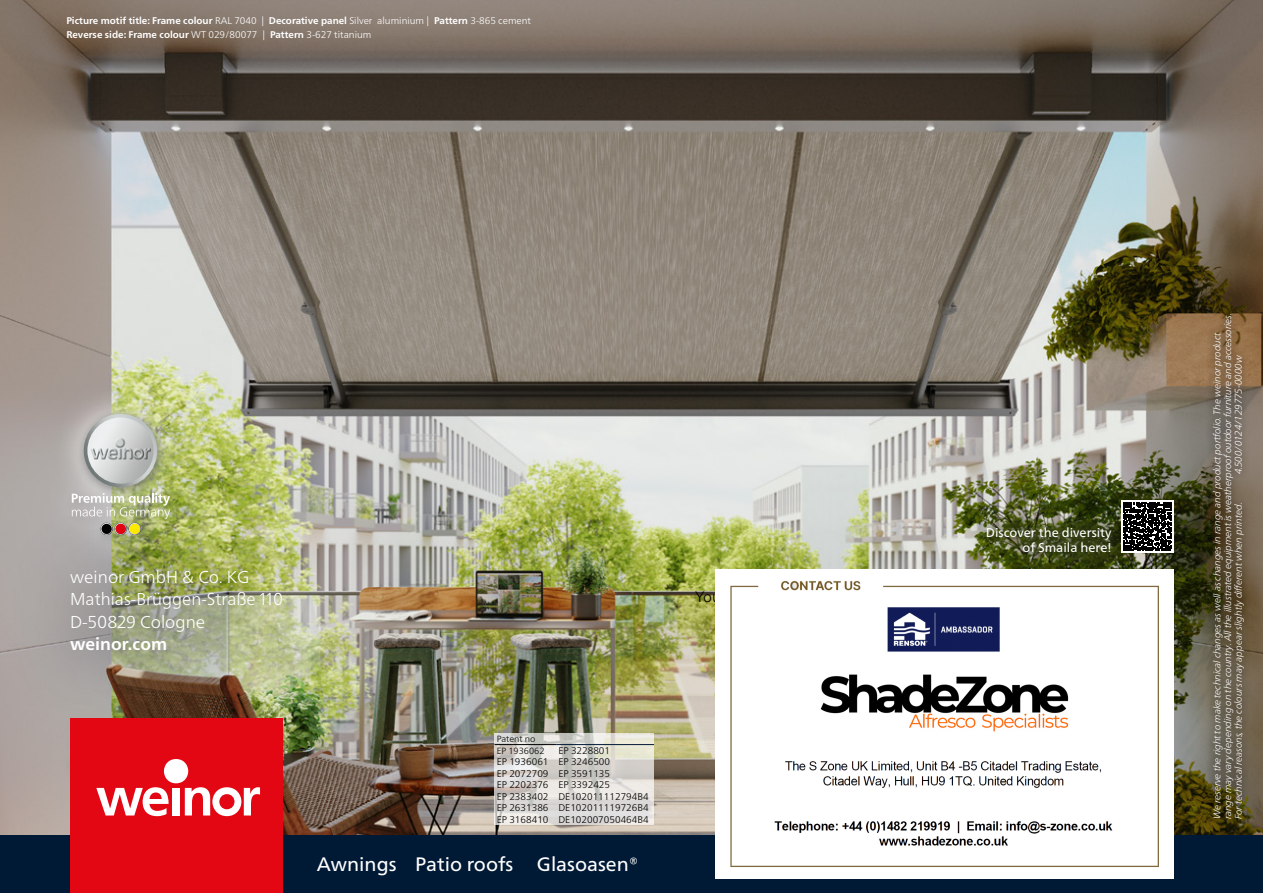
<style>
.page{position:relative;width:1263px;height:893px;background:#fff}
.page>*{position:absolute;margin:0;border:0;box-sizing:border-box;transform-origin:0 0}
.t1{font:19.5px "Frutiger Neue LTW1 G";color:#fff}
.t2{font:300 17.25px/22.5px "Frutiger Neue LTW1 G";color:#fff}
.t3{font:700 17.25px "Frutiger Neue LTW1 G";color:#fff}
.t4{font:12.75px/15.3px "Frutiger Neue LTW1 G";color:#fff;text-align:right}
.t5{font:italic 300 9.75px/10.6px "Frutiger Neue LTW1 G";letter-spacing:-.01em;color:#fff}
.t6{font:700 9.75px/13.5px "Frutiger Neue LTW1 G";color:#fff}
.t7{font:300 9.75px/11.4px "Frutiger Neue LTW1 G";color:#000}
.t8{font:300 9px/11.7px "Frutiger Neue LTW1 G";color:#000}
.s1{font-weight:300}
</style>
<div class="page">
<img style="left:0;top:0;width:1263px;height:836px">
<div style="left:0;top:836px;width:1263px;height:57px;background:#001935"></div>
<div style="left:70px;top:719px;width:213px;height:174px;background:#e30613"></div>
<svg style="left:96px;top:787px;width:73px;height:29px"></svg>
<div style="left:172px;top:788px;width:8px;height:27px;background:#fff"></div>
<div style="left:164px;top:759px;width:24px;height:24px;background:#fff;border-radius:50%"></div>
<svg style="left:185px;top:787px;width:75px;height:29px"></svg>
<svg style="left:42px;top:383px;width:156px;height:129px;background:#b6b88d"></svg>
<svg style="left:72px;top:503px;width:98px;height:9px"></svg>
<img style="left:52px;top:403px;width:135px;height:100px">
<img style="left:84px;top:414px;width:73px;height:73px;border-radius:37px">
<img style="left:87px;top:417px;width:67px;height:67px;border-radius:33px">
<img style="left:968px;top:509px;width:162px;height:61px">
<div style="left:1121px;top:500px;width:52px;height:52px;background:#fff"></div>
<svg style="left:1123px;top:502px;width:17px;height:49px"></svg>
<img style="left:13px;top:512px;width:320px;height:200px">
<div style="left:1140px;top:261px;width:123px;height:623px;background:#000;opacity:.1"></div>
<svg style="left:495px;top:733px;width:159px;height:92px;background:#dcd9d4"></svg>
<hr style="left:495px;top:744px;width:61px;height:1px;background:#000">
<hr style="left:556px;top:744px;width:98px;height:1px;background:#001935">
<img style="left:715px;top:570px;width:459px;height:309px">
<p class="t6" style="left:66px;top:14px;width:466px">Picture motif title: Frame colour <span class="s1">RAL 7040 |</span> Decorative panel <span class="s1">Silver aluminium |</span> Pattern <span class="s1">3-865 cement<br></span>Reverse side: Frame colour <span class="s1">WT 029/80077 |</span> Pattern <span class="s1">3-627 titanium</span></p>
<h2 class="t2" style="left:70px;top:565px;width:215px">weinor GmbH &amp; Co. KG<br>Mathias-Brüggen-Straße 110<br>D-50829 Cologne</h2>
<h2 class="t3" style="left:70px;top:634px;width:99px">weinor.com</h2>
<p class="t8" style="left:497px;top:733px;width:49px">Patent no<br>EP 1936062</p>
<p class="t7" style="left:497px;top:745px;width:154px;text-indent:62px">EP 3228801<br>EP 1936061 EP 3246500<br>EP 2072709 EP 3591135<br>EP 2202376 EP 3392425<br>EP 2383402 DE102011112794B4<br>EP 2631386 DE102011119726B4<br>EP 3168410 DE102007050464B4</p>
<h1 class="t1" style="left:317px;top:852px;width:323px">Awnings Patio roofs Glasoasen®</h1>
<h3 class="t4" style="left:986px;top:525px;width:127px">Discover the diversity of Smaila here!</h3>
<p class="t5" style="left:1212px;top:819px;width:508px;rotate:-90deg">We reserve the right to make technical changes as well as changes in range and product portfolio. The weinor product range may vary depending on the country. All the illustrated equipment is weatherproof outdoor furniture and accessories.<br>For technical reasons, the colours may appear slightly different when printed.</p>
<p class="t5" style="left:1233px;top:474px;width:121px;rotate:-90deg">4.500/0124/129775-0000w</p>
</div>
